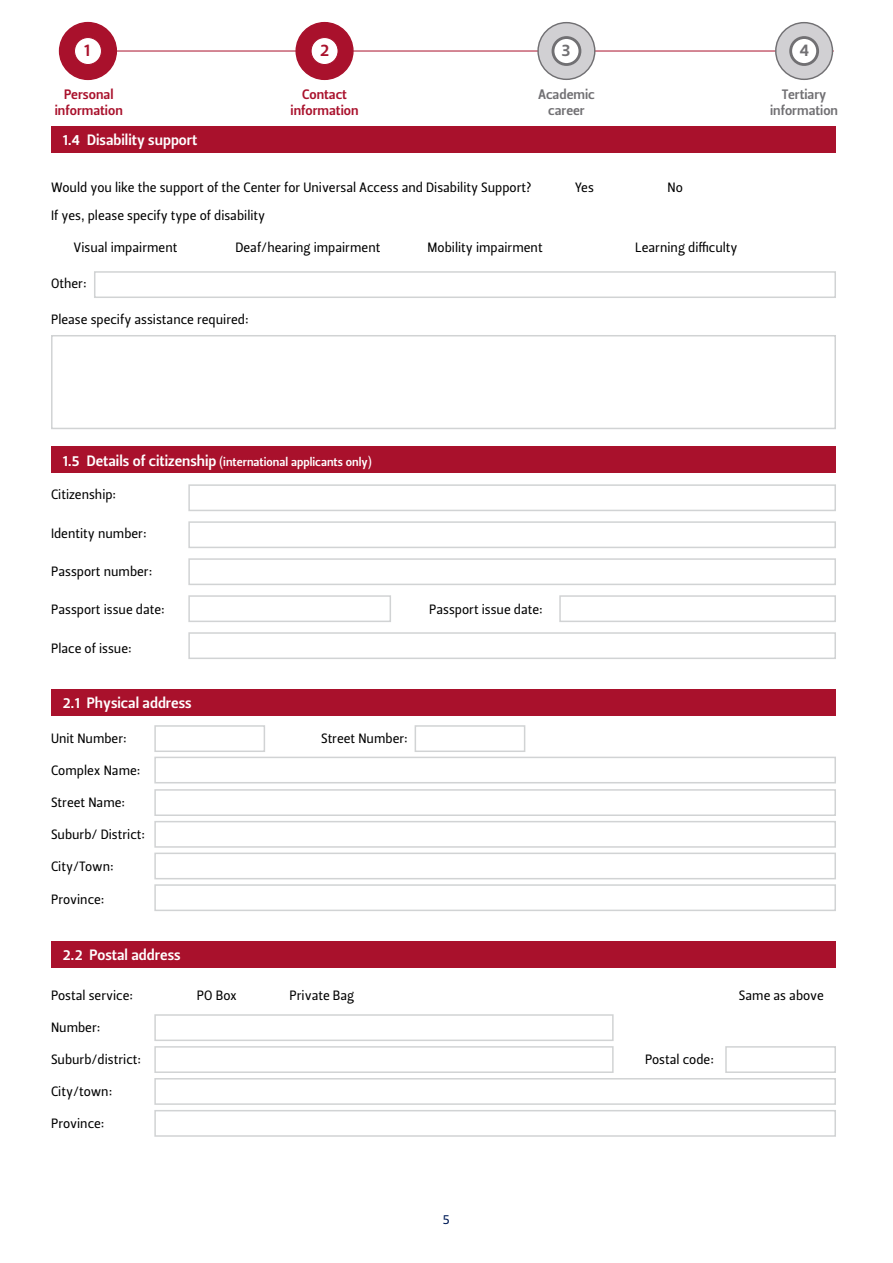
<style>
.page{position:relative;width:893px;height:1263px;background:#fff}
.page>*{position:absolute;margin:0;border:0;box-sizing:border-box;transform-origin:0 0}
.t1{font:17.25px "Leitura Sans Grot 3";color:#a9112c}
.t2{font:17.25px "Leitura Sans Grot 3";color:#717073}
.t3{font:15px "Leitura Sans Grot 3";color:#fff}
.t4{font:13.65px/16.4px "Leitura Sans Grot 3";color:#a9112c;text-align:center}
.t5{font:13.65px/16.4px "Leitura Sans Grot 3";color:#717073;text-align:center}
.t6{font:13.5px "Leitura Sans Grot 2";color:#000}
.t7{font:13.5px "Leitura Sans Grot 2";color:#001c58}
.t8{font:12px "Leitura Sans Grot 3";color:#fff}
.s1{font-size:15px}
</style>
<div class="page">
<hr style="left:60px;top:51px;width:774px;height:1px;background:#a9112c">
<div style="left:538px;top:23px;width:57px;height:56px;background:#d1d0d3;border-radius:50%"></div>
<div style="left:537px;top:22px;width:58px;height:58px;border:1px solid #717073;border-radius:50%"></div>
<div style="left:553px;top:38px;width:27px;height:27px;background:#fff;border-radius:50%"></div>
<div style="left:552px;top:36px;width:29px;height:30px;border:3px solid #717073;border-radius:50%"></div>
<div style="left:59px;top:22px;width:58px;height:58px;border:2px solid #a9112c;border-radius:50%"></div>
<div style="left:296px;top:23px;width:57px;height:56px;background:#a9112c;border-radius:50%"></div>
<div style="left:60px;top:23px;width:56px;height:56px;background:#a9112c;border-radius:50%"></div>
<div style="left:295px;top:22px;width:59px;height:58px;border:1px solid #a9112c;border-radius:50%"></div>
<div style="left:75px;top:38px;width:26px;height:27px;background:#fff;border-radius:50%"></div>
<div style="left:311px;top:38px;width:27px;height:27px;background:#fff;border-radius:50%"></div>
<div style="left:74px;top:37px;width:28px;height:28px;border:1px solid #a9112c;border-radius:50%"></div>
<div style="left:311px;top:37px;width:27px;height:28px;border:1px solid #a9112c;border-radius:50%"></div>
<div style="left:776px;top:23px;width:56px;height:56px;background:#d1d0d3;border-radius:50%"></div>
<div style="left:775px;top:22px;width:58px;height:58px;border:1px solid #717073;border-radius:50%"></div>
<div style="left:791px;top:38px;width:27px;height:27px;background:#fff;border-radius:50%"></div>
<div style="left:789px;top:36px;width:30px;height:30px;border:3px solid #717073;border-radius:50%"></div>
<div style="left:51px;top:126px;width:785px;height:27px;background:#a9112c"></div>
<div style="left:94px;top:271px;width:742px;height:27px;border:2px solid #d1d3d4"></div>
<div style="left:51px;top:335px;width:785px;height:94px;border:2px solid #d1d3d4"></div>
<div style="left:51px;top:446px;width:785px;height:27px;background:#a9112c"></div>
<div style="left:188px;top:484px;width:648px;height:27px;border:2px solid #d1d3d4"></div>
<div style="left:188px;top:521px;width:648px;height:27px;border:2px solid #d1d3d4"></div>
<div style="left:188px;top:558px;width:648px;height:27px;border:2px solid #d1d3d4"></div>
<div style="left:188px;top:595px;width:203px;height:27px;border:2px solid #d1d3d4"></div>
<div style="left:559px;top:595px;width:277px;height:27px;border:2px solid #d1d3d4"></div>
<div style="left:188px;top:632px;width:648px;height:27px;border:2px solid #d1d3d4"></div>
<div style="left:51px;top:689px;width:785px;height:26px;background:#a9112c"></div>
<div style="left:154px;top:757px;width:682px;height:26px;border:2px solid #d1d3d4"></div>
<div style="left:154px;top:789px;width:682px;height:27px;border:2px solid #d1d3d4"></div>
<div style="left:154px;top:821px;width:682px;height:27px;border:2px solid #d1d3d4"></div>
<div style="left:154px;top:852px;width:682px;height:27px;border:2px solid #d1d3d4"></div>
<div style="left:154px;top:884px;width:682px;height:27px;border:2px solid #d1d3d4"></div>
<div style="left:154px;top:725px;width:111px;height:27px;border:2px solid #d1d3d4"></div>
<div style="left:415px;top:725px;width:110px;height:27px;border:2px solid #d1d3d4"></div>
<div style="left:51px;top:941px;width:785px;height:26px;background:#a9112c"></div>
<div style="left:154px;top:1078px;width:682px;height:27px;border:2px solid #d1d3d4"></div>
<div style="left:154px;top:1110px;width:682px;height:27px;border:2px solid #d1d3d4"></div>
<div style="left:154px;top:1014px;width:460px;height:27px;border:2px solid #d1d3d4"></div>
<div style="left:154px;top:1046px;width:460px;height:27px;border:2px solid #d1d3d4"></div>
<div style="left:725px;top:1046px;width:111px;height:27px;border:2px solid #d1d3d4"></div>
<p class="t1" style="left:84px;top:39px;width:7px">1</p>
<p class="t1" style="left:320px;top:39px;width:11px">2</p>
<p class="t2" style="left:561px;top:39px;width:11px">3</p>
<p class="t2" style="left:800px;top:38px;width:11px">4</p>
<p class="t4" style="left:55px;top:86px;width:70px">Personal information</p>
<p class="t4" style="left:291px;top:86px;width:70px">Contact information</p>
<p class="t5" style="left:538px;top:86px;width:58px">Academic career</p>
<p class="t5" style="left:770px;top:86px;width:70px">Tertiary information</p>
<p class="t3" style="left:63px;top:130px;width:136px">1.4 Disability support</p>
<p class="t6" style="left:51px;top:178px;width:482px">Would you like the support of the Center for Universal Access and Disability Support?</p>
<p class="t6" style="left:575px;top:178px;width:20px">Yes</p>
<p class="t6" style="left:667px;top:178px;width:17px">No</p>
<p class="t6" style="left:51px;top:206px;width:216px">If yes, please specify type of disability</p>
<p class="t6" style="left:73px;top:238px;width:106px">Visual impairment</p>
<p class="t6" style="left:235px;top:238px;width:146px">Deaf/hearing impairment</p>
<p class="t6" style="left:428px;top:238px;width:117px">Mobility impairment</p>
<p class="t6" style="left:635px;top:238px;width:104px">Learning difficulty</p>
<p class="t6" style="left:51px;top:274px;width:37px">Other:</p>
<p class="t6" style="left:51px;top:310px;width:199px">Please specify assistance required:</p>
<p class="t8" style="left:63px;top:453px;width:310px"><span class="s1">1.5 Details of citizenship</span> (international applicants only)</p>
<p class="t6" style="left:51px;top:485px;width:67px">Citizenship:</p>
<p class="t6" style="left:51px;top:524px;width:97px">Identity number:</p>
<p class="t6" style="left:51px;top:562px;width:103px">Passport number:</p>
<p class="t6" style="left:51px;top:601px;width:115px">Passport issue date:</p>
<p class="t6" style="left:429px;top:601px;width:115px">Passport issue date:</p>
<p class="t6" style="left:51px;top:639px;width:82px">Place of issue:</p>
<p class="t3" style="left:63px;top:692px;width:131px">2.1 Physical address</p>
<p class="t6" style="left:51px;top:730px;width:77px">Unit Number:</p>
<p class="t6" style="left:321px;top:730px;width:88px">Street Number:</p>
<p class="t6" style="left:51px;top:762px;width:91px">Complex Name:</p>
<p class="t6" style="left:51px;top:794px;width:76px">Street Name:</p>
<p class="t6" style="left:51px;top:826px;width:96px">Suburb/ District:</p>
<p class="t6" style="left:51px;top:858px;width:64px">City/Town:</p>
<p class="t6" style="left:51px;top:890px;width:55px">Province:</p>
<p class="t3" style="left:63px;top:944px;width:120px">2.2 Postal address</p>
<p class="t6" style="left:51px;top:986px;width:84px">Postal service:</p>
<p class="t6" style="left:197px;top:986px;width:42px">PO Box</p>
<p class="t6" style="left:289px;top:986px;width:66px">Private Bag</p>
<p class="t6" style="left:739px;top:986px;width:86px">Same as above</p>
<p class="t6" style="left:51px;top:1018px;width:51px">Number:</p>
<p class="t6" style="left:51px;top:1050px;width:92px">Suburb/district:</p>
<p class="t6" style="left:645px;top:1050px;width:70px">Postal code:</p>
<p class="t6" style="left:51px;top:1082px;width:63px">City/town:</p>
<p class="t6" style="left:51px;top:1114px;width:55px">Province:</p>
<p class="t7" style="left:443px;top:1211px;width:9px">5</p>
</div>
